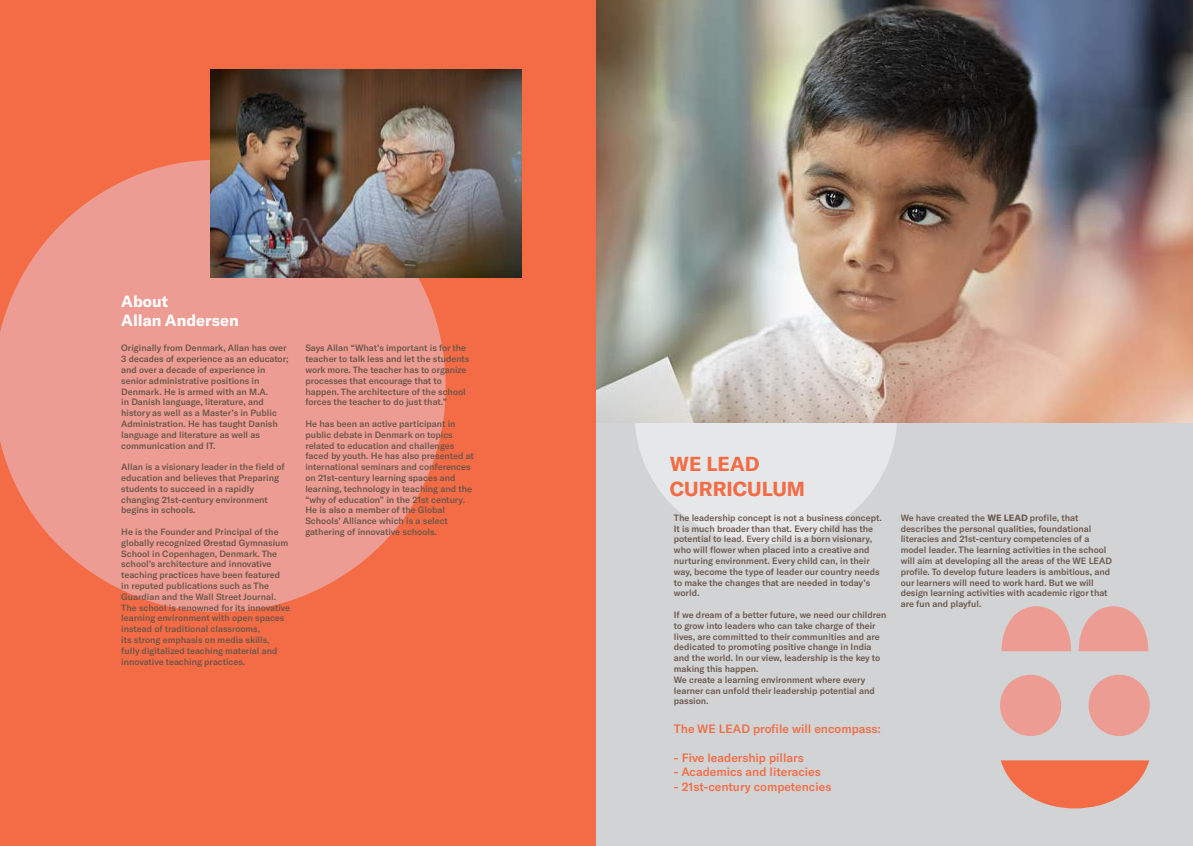
<style>
.page{position:relative;width:1193px;height:846px;background:#fff}
.page>*{position:absolute;margin:0;border:0;box-sizing:border-box;transform-origin:0 0}
.t1{font:700 20px/24px "GT America";color:#f36c45}
.t2{font:700 16px/19.2px "GT America";color:#fff}
.t3{font:500 12px "GT America";color:#f36c45}
.t4{font:500 9px/10.8px "GT America";color:#6a554a}
.s1{font-weight:700}
</style>
<div class="page">
<div style="left:0;top:0;width:596px;height:846px;background:#f36c45"></div>
<div style="left:596px;top:0;width:597px;height:846px;background:#d1d3d4"></div>
<svg style="left:0;top:160px;width:446px;height:452px;fill:#ec9c92"></svg>
<img style="left:211px;top:70px;width:311px;height:207px">
<svg style="left:635px;top:422px;width:262px;height:122px;fill:#e6e7e8"></svg>
<img style="left:596px;top:0;width:597px;height:422px">
<svg style="left:1001px;top:760px;width:148px;height:48px"></svg>
<svg style="left:1000px;top:675px;width:61px;height:61px"></svg>
<svg style="left:1089px;top:675px;width:61px;height:61px"></svg>
<svg style="left:1001px;top:606px;width:147px;height:45px"></svg>
<h2 class="t2" style="left:121px;top:292px;width:119px">About<br>Allan Andersen</h2>
<p class="t4" style="left:121px;top:343px;width:169px">Originally from Denmark, Allan has over 3 decades of experience as an educator; and over a decade of experience in senior administrative positions in Denmark. He is armed with an M.A.<br>in Danish language, literature, and history as well as a Master’s in Public Administration. He has taught Danish language and literature as well as communication and IT.</p>
<p class="t4" style="left:121px;top:461px;width:165px">Allan is a visionary leader in the field of education and believes that Preparing students to succeed in a rapidly changing 21st-century environment begins in schools.</p>
<p class="t4" style="left:121px;top:526px;width:170px">He is the Founder and Principal of the globally recognized Ørestad Gymnasium School in Copenhagen, Denmark. The school’s architecture and innovative teaching practices have been featured in reputed publications such as The Guardian and the Wall Street Journal.<br>The school is renowned for its innovative learning environment with open spaces instead of traditional classrooms,<br>its strong emphasis on media skills, fully digitalized teaching material and innovative teaching practices.</p>
<p class="t4" style="left:305px;top:343px;width:166px">Says Allan “What’s important is for the teacher to talk less and let the students work more. The teacher has to organize processes that encourage that to happen. The architecture of the school forces the teacher to do just that.”</p>
<p class="t4" style="left:305px;top:418px;width:170px">He has been an active participant in public debate in Denmark on topics related to education and challenges faced by youth. He has also presented at international seminars and conferences on 21st-century learning spaces and learning, technology in teaching and the “why of education” in the 21st century.<br>He is also a member of the Global Schools’ Alliance which is a select gathering of innovative schools.</p>
<h1 class="t1" style="left:670px;top:452px;width:137px">WE LEAD<br>CURRICULUM</h1>
<p class="t4" style="left:674px;top:512px;width:209px">The leadership concept is not a business concept.<br>It is much broader than that. Every child has the potential to lead. Every child is a born visionary, who will flower when placed into a creative and nurturing environment. Every child can, in their way, become the type of leader our country needs to make the changes that are needed in today’s world.</p>
<p class="t4" style="left:674px;top:609px;width:214px">If we dream of a better future, we need our children to grow into leaders who can take charge of their lives, are committed to their communities and are dedicated to promoting positive change in India and the world. In our view, leadership is the key to making this happen.<br>We create a learning environment where every learner can unfold their leadership potential and passion.</p>
<h3 class="t3" style="left:674px;top:721px;width:208px">The WE LEAD profile will encompass:</h3>
<h3 class="t3" style="left:674px;top:750px;width:131px">- Five leadership pillars</h3>
<h3 class="t3" style="left:674px;top:765px;width:148px">- Academics and literacies</h3>
<h3 class="t3" style="left:674px;top:779px;width:159px">- 21st-century competencies</h3>
<p class="t4" style="left:901px;top:512px;width:213px">We have created the <span class="s1">WE LEAD</span> profile, that describes the personal qualities, foundational literacies and 21st-century competencies of a model leader. The learning activities in the school will aim at developing all the areas of the WE LEAD profile. To develop future leaders is ambitious, and our learners will need to work hard. But we will design learning activities with academic rigor that are fun and playful.</p>
</div>
